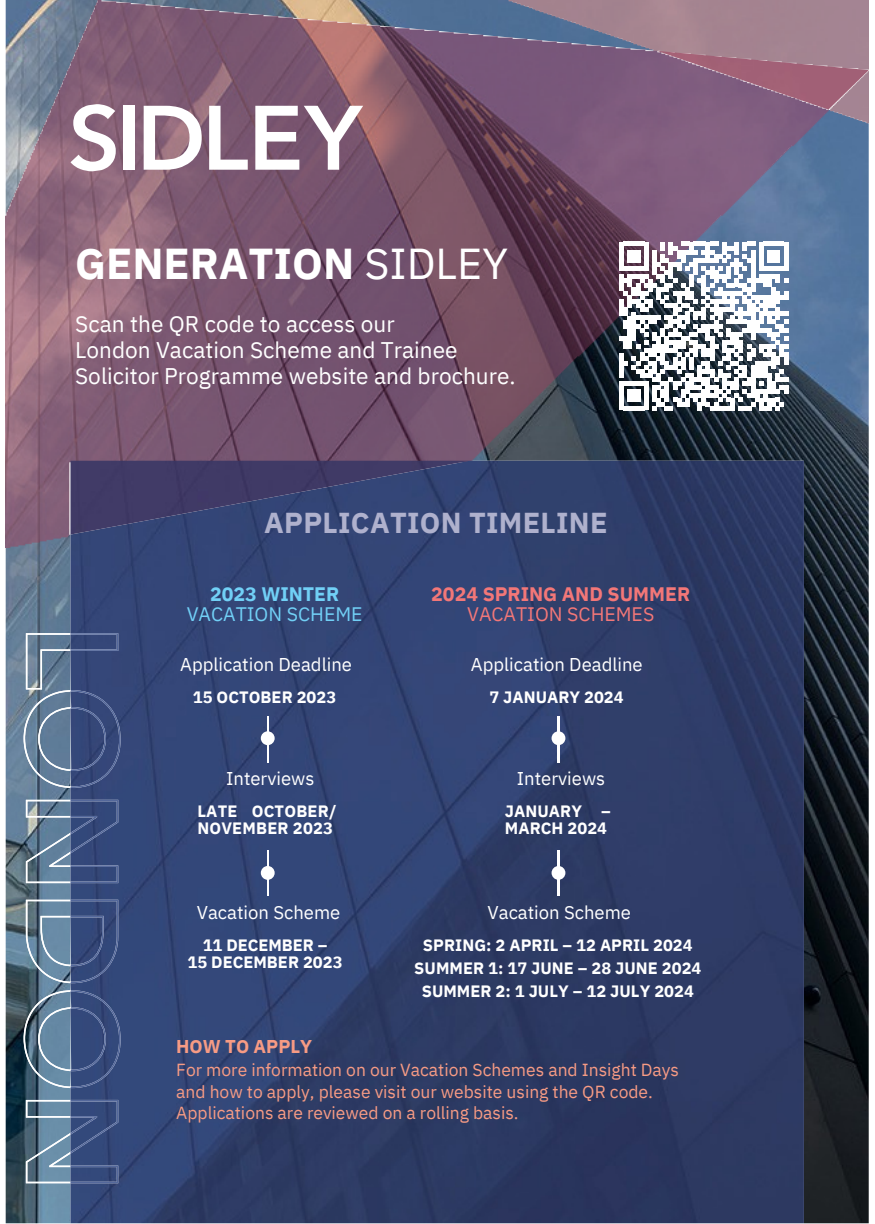
<style>
.page{position:relative;width:875px;height:1224px;background:#fff}
.page>*{position:absolute;margin:0;border:0;box-sizing:border-box;transform-origin:0 0}
.t1{font:700 43.2px "IBM Plex Sans";color:#fff}
.t2{font:700 28.8px "IBM Plex Sans";letter-spacing:.01em;color:#afb1cd}
.t3{font:22.6px/26.2px "IBM Plex Sans";color:#fff}
.t4{font:700 19.6px/20px "IBM Plex Sans";color:#f37778;text-align:center}
.t5{font:19.6px/20px "IBM Plex Sans";color:#71d0f6;text-align:center}
.t6{font:18.4px "IBM Plex Sans";color:#fff}
.t7{font:700 18.4px "IBM Plex Sans";color:#f79b84}
.t8{font:17.4px/21.6px "IBM Plex Sans";color:#f79b84}
.t9{font:700 16.4px/17px "IBM Plex Sans";letter-spacing:.005em;color:#fff}
.s1{font-weight:400}
.s2{font-weight:700}
</style>
<div class="page">
<img style="left:6px;top:547px;width:862px;height:676px">
<img style="left:6px;top:0;width:862px;height:547px">
<img style="left:656px;top:51px;width:212px;height:59px">
<svg style="left:24px;top:633px;width:46px;height:550px;background:#6e889d"></svg>
<img style="left:70px;top:461px;width:733px;height:762px">
<img style="left:70px;top:461px;width:399px;height:74px">
<svg style="left:70px;top:633px;width:50px;height:550px;background:#3d5080"></svg>
<div style="left:261px;top:731px;width:13px;height:14px;background:#fff;border-radius:50%"></div>
<hr style="left:267px;top:717px;width:1px;height:45px;background:#fff">
<div style="left:261px;top:866px;width:13px;height:14px;background:#fff;border-radius:50%"></div>
<hr style="left:267px;top:850px;width:1px;height:46px;background:#fff">
<svg style="left:70px;top:104px;width:46px;height:67px"></svg>
<div style="left:123px;top:106px;width:12px;height:64px;background:#fff"></div>
<svg style="left:144px;top:106px;width:58px;height:64px"></svg>
<svg style="left:209px;top:106px;width:38px;height:64px"></svg>
<svg style="left:255px;top:106px;width:108px;height:64px"></svg>
<div style="left:551px;top:731px;width:14px;height:14px;background:#fff;border-radius:50%"></div>
<hr style="left:557px;top:717px;width:2px;height:45px;background:#fff">
<div style="left:551px;top:866px;width:14px;height:14px;background:#fff;border-radius:50%"></div>
<hr style="left:557px;top:850px;width:2px;height:46px;background:#fff">
<svg style="left:619px;top:242px;width:168px;height:168px"></svg>
<p class="t1" style="left:75px;top:235px;width:434px">GENERATION <span class="s1">SIDLEY</span></p>
<p class="t3" style="left:75px;top:310px;width:321px">Scan the QR code to access our</p>
<p class="t3" style="left:75px;top:336px;width:442px">London Vacation Scheme and Trainee<br>Solicitor Programme website and brochure.</p>
<p class="t2" style="left:264px;top:504px;width:345px">APPLICATION TIMELINE</p>
<p class="t5" style="left:187px;top:584px;width:177px"><span class="s2">2023 WINTER<br></span>VACATION SCHEME</p>
<p class="t4" style="left:431px;top:584px;width:260px">2024 SPRING AND SUMMER<br><span class="s1">VACATION SCHEMES</span></p>
<p class="t6" style="left:180px;top:652px;width:173px">Application Deadline</p>
<p class="t6" style="left:470px;top:652px;width:173px">Application Deadline</p>
<p class="t9" style="left:193px;top:688px;width:145px">15 OCTOBER 2023</p>
<p class="t9" style="left:489px;top:688px;width:136px">7 JANUARY 2024</p>
<p class="t6" style="left:226px;top:767px;width:90px">Interviews</p>
<p class="t6" style="left:516px;top:767px;width:90px">Interviews</p>
<p class="t9" style="left:197px;top:803px;width:141px">LATE OCTOBER/<br>NOVEMBER 2023</p>
<p class="t9" style="left:504px;top:803px;width:107px">JANUARY –<br>MARCH 2024</p>
<p class="t6" style="left:197px;top:900px;width:145px">Vacation Scheme</p>
<p class="t6" style="left:487px;top:900px;width:145px">Vacation Scheme</p>
<p class="t9" style="left:203px;top:936px;width:126px">11 DECEMBER –</p>
<p class="t9" style="left:187px;top:953px;width:156px">15 DECEMBER 2023</p>
<p class="t9" style="left:414px;top:933px;width:288px;line-height:23.2px;text-align:center">SPRING: 2 APRIL – 12 APRIL 2024<br>SUMMER 1: 17 JUNE – 28 JUNE 2024<br>SUMMER 2: 1 JULY – 12 JULY 2024</p>
<p class="t7" style="left:176px;top:1034px;width:137px">HOW TO APPLY</p>
<p class="t8" style="left:176px;top:1059px;width:504px">For more information on our Vacation Schemes and Insight Days and how to apply, please visit our website using the QR code.<br>Applications are reviewed on a rolling basis.</p>
</div>
